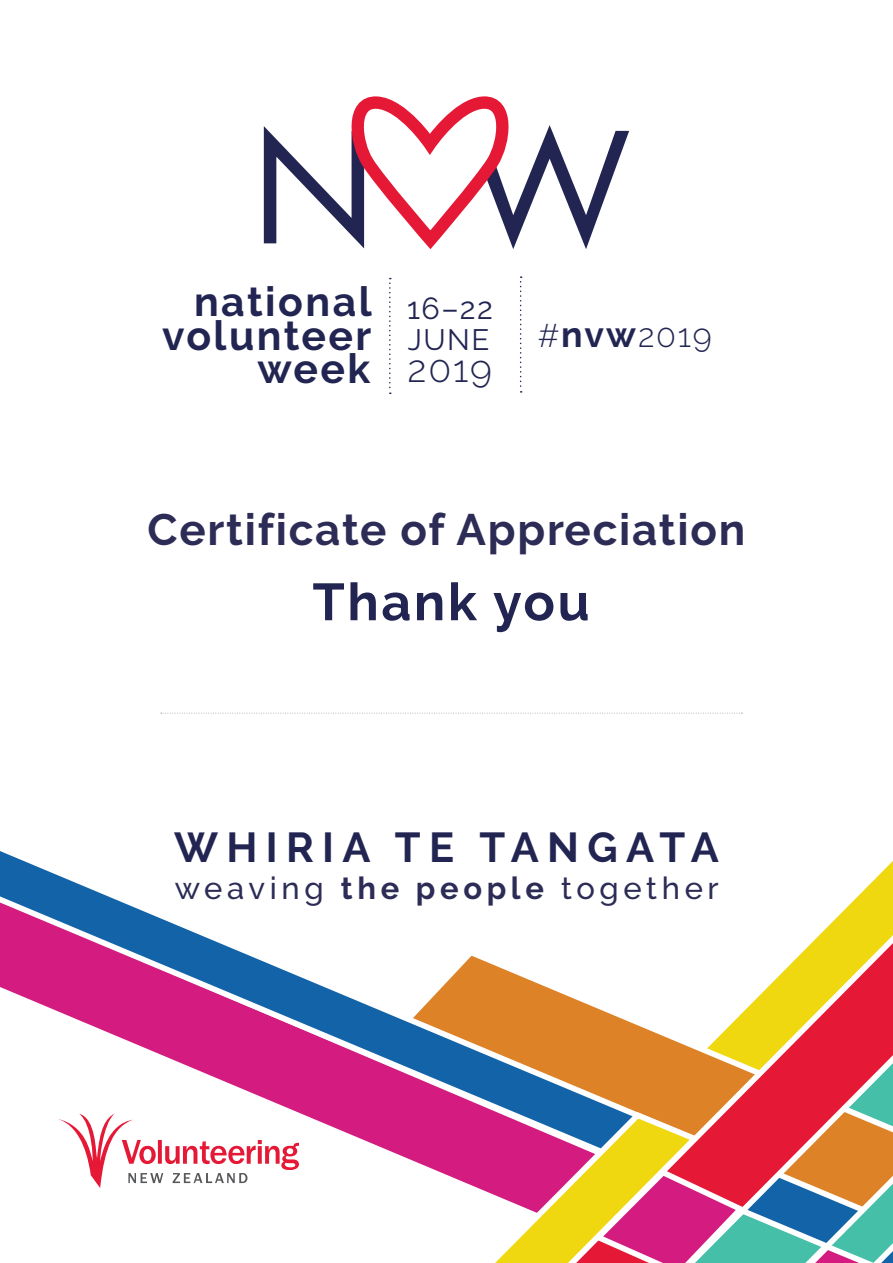
<style>
.page{position:relative;width:893px;height:1263px;background:#fff}
.page>*{position:absolute;margin:0;border:0;box-sizing:border-box;transform-origin:0 0}
.t1{font:700 52.05px "Raleway";letter-spacing:.05em;color:#222552}
.t2{font:700 43.95px "Raleway";letter-spacing:.04em;color:#2c2c56}
.t3{font:700 41.7px "Raleway";letter-spacing:.2em;color:#222552}
.t4{font:700 40.95px "Raleway";letter-spacing:.06em;color:#222552}
.t5{font:300 37.5px "Raleway";color:#222552}
.t6{font:300 32.55px "Raleway";color:#222552}
.t7{font:500 30.9px "Raleway";letter-spacing:.15em;color:#2c2c56}
.t8{font:30.45px "Raleway";color:#222552}
.t9{font:29.4px "Raleway";color:#222552}
.s1{font-weight:700;font-size:35.7px}
.s2{font-weight:700}
</style>
<div class="page">
<svg style="left:161px;top:713px;width:581px;height:1px"></svg>
<svg style="left:0;top:851px;width:262px;height:246px"></svg>
<svg style="left:262px;top:861px;width:631px;height:247px"></svg>
<svg style="left:417px;top:878px;width:476px;height:230px"></svg>
<svg style="left:58px;top:1108px;width:433px;height:86px"></svg>
<svg style="left:491px;top:1058px;width:402px;height:205px;background:#bf7b6d"></svg>
<svg style="left:389px;top:278px;width:2px;height:116px"></svg>
<svg style="left:520px;top:276px;width:2px;height:117px"></svg>
<svg style="left:264px;top:96px;width:365px;height:153px"></svg>
<p class="t4" style="left:194px;top:279px;width:179px">national</p>
<p class="t4" style="left:162px;top:312px;width:211px">volunteer</p>
<p class="t4" style="left:257px;top:346px;width:114px">week</p>
<p class="t8" style="left:407px;top:290px;width:88px">16–22</p>
<p class="t9" style="left:408px;top:322px;width:83px">JUNE</p>
<p class="t5" style="left:407px;top:347px;width:86px">2019</p>
<p class="t6" style="left:538px;top:317px;width:176px">#<span class="s1">nvw</span>2019</p>
<p class="t2" style="left:148px;top:504px;width:599px">Certificate of Appreciation</p>
<p class="t1" style="left:312px;top:572px;width:279px">Thank you</p>
<p class="t3" style="left:174px;top:823px;width:546px">WHIRIA TE TANGATA</p>
<p class="t7" style="left:175px;top:870px;width:545px">weaving <span class="s2">the people</span> together</p>
</div>
